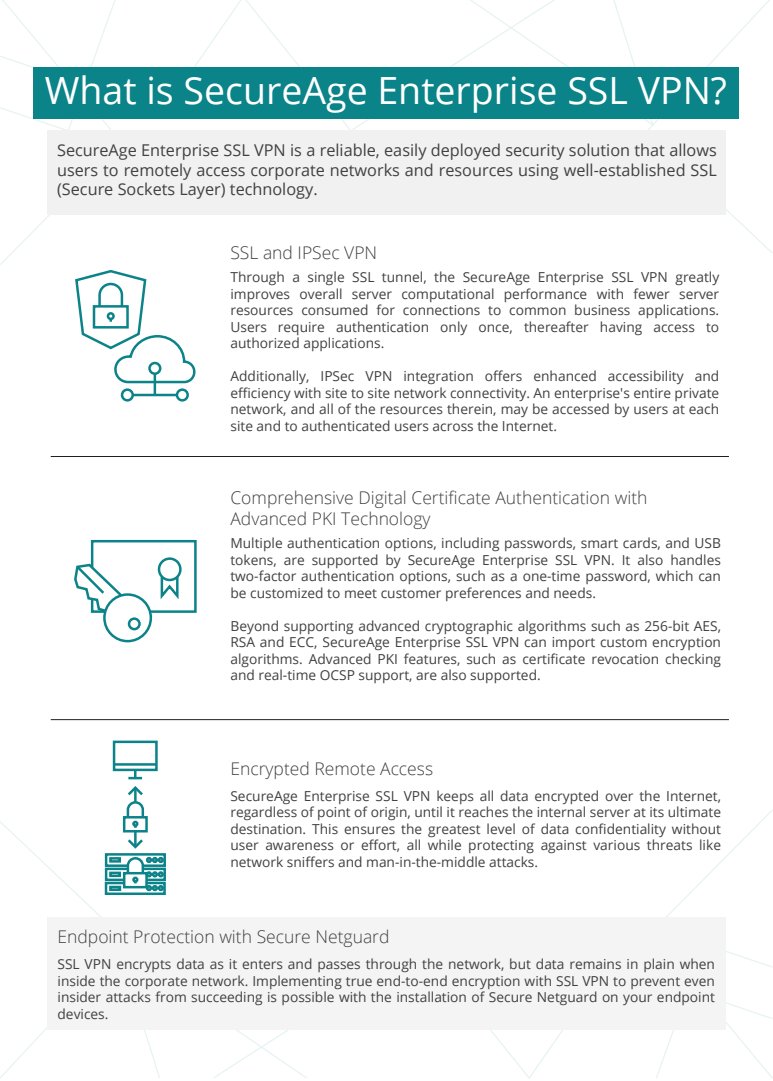
<style>
.page{position:relative;width:773px;height:1081px;background:#fff}
.page>*{position:absolute;margin:0;border:0;box-sizing:border-box;transform-origin:0 0}
.t1{font:37.5px "Open Sans";color:#fff}
.t2{font:300 17.5px/21px "Open Sans";color:#414042}
.t3{font:16.25px/19.5px "Open Sans";color:#414042;text-align:justify}
.t4{font:13.75px/16.5px "Open Sans";color:#414042;text-align:justify}
</style>
<div class="page">
<svg style="left:561px;top:0;width:212px;height:253px"></svg>
<svg style="left:197px;top:0;width:364px;height:130px"></svg>
<svg style="left:666px;top:810px;width:107px;height:107px"></svg>
<svg style="left:490px;top:951px;width:283px;height:128px"></svg>
<div style="left:34px;top:68px;width:705px;height:51px;background:#0a8389"></div>
<div style="left:48px;top:130px;width:678px;height:85px;background:#f1f1f1"></div>
<div style="left:48px;top:917px;width:678px;height:113px;background:#f4f4f4"></div>
<hr style="left:51px;top:719px;width:678px;height:1px;background:#231f20">
<hr style="left:51px;top:456px;width:678px;height:1px;background:#231f20">
<div style="left:103px;top:593px;width:49px;height:49px;border:2px solid #0b8389;border-radius:50%"></div>
<div style="left:128px;top:617px;width:13px;height:13px;border:2px solid #0b8389;border-radius:50%"></div>
<svg style="left:74px;top:539px;width:123px;height:75px"></svg>
<svg style="left:0;top:0;width:197px;height:384px"></svg>
<div style="left:148px;top:362px;width:13px;height:13px;border:2px solid #0b8389;border-radius:50%"></div>
<hr style="left:154px;top:374px;width:2px;height:22px;background:#0b8389">
<div style="left:176px;top:388px;width:13px;height:14px;border:2px solid #0b8389;border-radius:50%"></div>
<div style="left:121px;top:388px;width:13px;height:14px;border:2px solid #0b8389;border-radius:50%"></div>
<hr style="left:132px;top:394px;width:45px;height:2px;background:#0b8389">
<div style="left:113px;top:740px;width:45px;height:31px;border:2px solid #0b8389"></div>
<hr style="left:114px;top:763px;width:43px;height:3px;background:#0b8389">
<svg style="left:0;top:770px;width:307px;height:308px"></svg>
<h1 class="t1" style="left:45px;top:65px;width:684px">What is SecureAge Enterprise SSL VPN?</h1>
<p class="t3" style="left:57px;top:140px;width:661px">SecureAge Enterprise SSL VPN is a reliable, easily deployed security solution that allows users to remotely access corporate networks and resources using well-established SSL (Secure Sockets Layer) technology.</p>
<p class="t2" style="left:230px;top:242px;width:148px">SSL and IPSec VPN</p>
<p class="t4" style="left:230px;top:269px;width:490px">Through a single SSL tunnel, the SecureAge Enterprise SSL VPN greatly improves overall server computational performance with fewer server resources consumed for connections to common business applications.<br>Users require authentication only once, thereafter having access to authorized applications.</p>
<p class="t4" style="left:230px;top:368px;width:490px">Additionally, IPSec VPN integration offers enhanced accessibility and efficiency with site to site network connectivity. An enterprise's entire private network, and all of the resources therein, may be accessed by users at each site and to authenticated users across the Internet.</p>
<p class="t2" style="left:230px;top:486px;width:419px">Comprehensive Digital Certificate Authentication with<br>Advanced PKI Technology</p>
<p class="t4" style="left:230px;top:535px;width:492px">Multiple authentication options, including passwords, smart cards, and USB tokens, are supported by SecureAge Enterprise SSL VPN. It also handles two-factor authentication options, such as a one-time password, which can be customized to meet customer preferences and needs.</p>
<p class="t4" style="left:230px;top:617px;width:492px">Beyond supporting advanced cryptographic algorithms such as 256-bit AES, RSA and ECC, SecureAge Enterprise SSL VPN can import custom encryption algorithms. Advanced PKI features, such as certificate revocation checking and real-time OCSP support, are also supported.</p>
<p class="t2" style="left:230px;top:757px;width:204px">Encrypted Remote Access</p>
<p class="t4" style="left:230px;top:787px;width:492px">SecureAge Enterprise SSL VPN keeps all data encrypted over the Internet, regardless of point of origin, until it reaches the internal server at its ultimate destination. This ensures the greatest level of data confidentiality without user awareness or effort, all while protecting against various threats like network sniffers and man-in-the-middle attacks.</p>
<p class="t2" style="left:58px;top:926px;width:333px">Endpoint Protection with Secure Netguard</p>
<p class="t4" style="left:58px;top:955px;width:659px">SSL VPN encrypts data as it enters and passes through the network, but data remains in plain when inside the corporate network. Implementing true end-to-end encryption with SSL VPN to prevent even insider attacks from succeeding is possible with the installation of Secure Netguard on your endpoint devices.</p>
</div>
